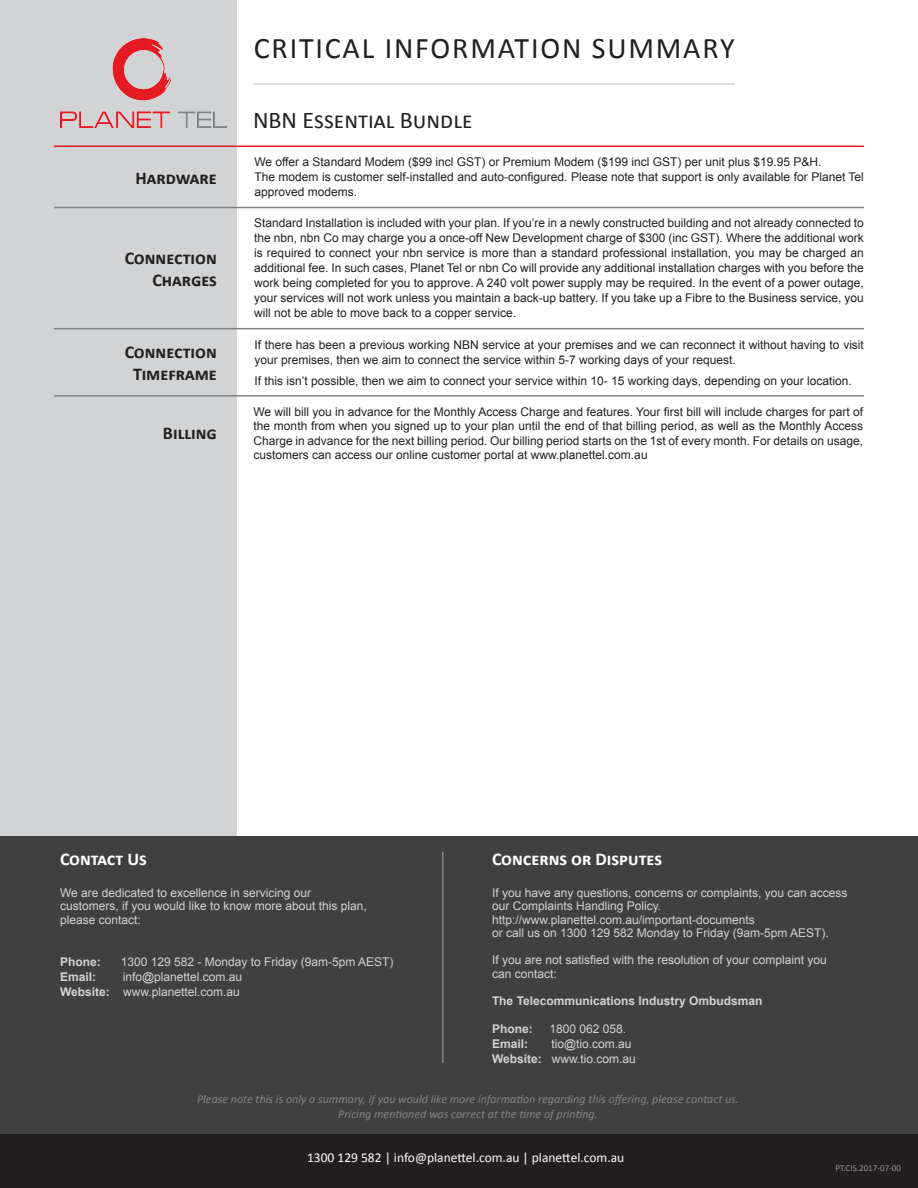
<style>
.page{position:relative;width:918px;height:1188px;background:#fff}
.page>*{position:absolute;margin:0;border:0;box-sizing:border-box;transform-origin:0 0}
.t1{font:30px "Calibri";letter-spacing:.06em;color:#231f20}
.t2{font:24px "Calibri";color:#231f20}
.t3{font:700 18px/21.6px "Calibri";color:#231f20;text-align:right}
.t4{font:700 18px "Calibri";color:#fff}
.t5{font:13.5px "Calibri";color:#fff}
.t6{font:12px/15px "Arial";color:#231f20;text-align:justify}
.t7{font:12px/13.5px "Arial";color:#d1d3d4}
.t8{font:italic 12px/14.4px "Calibri";color:#808284;text-align:center}
.t9{font:700 12px "Arial";color:#d1d3d4}
.t10{font:9px "Calibri";color:#939598}
.s1{font-weight:700}
</style>
<div class="page">
<div style="left:1px;top:1px;width:236px;height:1186px;background:#d1d3d4"></div>
<img style="left:61px;top:38px;width:165px;height:90px">
<div style="left:0;top:836px;width:918px;height:351px;background:#404040"></div>
<div style="left:0;top:1134px;width:918px;height:53px;background:#231f20"></div>
<hr style="left:442px;top:852px;width:2px;height:211px;background:#808284">
<hr style="left:54px;top:146px;width:810px;height:1px;background:#e21a23">
<hr style="left:54px;top:207px;width:810px;height:1px;background:#808284">
<hr style="left:54px;top:395px;width:810px;height:2px;background:#808284">
<hr style="left:54px;top:328px;width:810px;height:1px;background:#808284">
<hr style="left:254px;top:83px;width:481px;height:2px;background:#d1d3d4">
<h1 class="t1" style="left:254px;top:29px;width:482px">CRITICAL INFORMATION SUMMARY</h1>
<h3 class="t3" style="left:136px;top:166px;width:83px">Hardware</h3>
<h3 class="t3" style="left:125px;top:246px;width:94px">Connection<br>Charges</h3>
<h3 class="t3" style="left:125px;top:341px;width:94px;text-align:center">Connection<br>Timeframe</h3>
<h3 class="t3" style="left:163px;top:421px;width:55px">Billing</h3>
<p class="t2" style="left:253px;top:105px;width:221px">NBN Essential Bundle</p>
<p class="t6" style="left:254px;top:155px;width:611px;text-align:left">We offer a Standard Modem ($99 incl GST) or Premium Modem ($199 incl GST) per unit plus $19.95 P&amp;H.<br>The modem is customer self-installed and auto-configured. Please note that support is only available for Planet Tel approved modems.</p>
<p class="t6" style="left:254px;top:216px;width:611px">Standard Installation is included with your plan. If you’re in a newly constructed building and not already connected to the nbn, nbn Co may charge you a once-off New Development charge of $300 (inc GST). Where the additional work is required to connect your nbn service is more than a standard professional installation, you may be charged an additional fee. In such cases, Planet Tel or nbn Co will provide any additional installation charges with you before the work being completed for you to approve. A 240 volt power supply may be required. In the event of a power outage, your services will not work unless you maintain a back-up battery. If you take up a Fibre to the Business service, you will not be able to move back to a copper service.</p>
<p class="t6" style="left:254px;top:337px;width:611px">If there has been a previous working NBN service at your premises and we can reconnect it without having to visit your premises, then we aim to connect the service within 5-7 working days of your request.</p>
<p class="t6" style="left:254px;top:373px;width:599px">If this isn’t possible, then we aim to connect your service within 10- 15 working days, depending on your location.</p>
<p class="t6" style="left:254px;top:405px;width:611px;line-height:14.4px">We will bill you in advance for the Monthly Access Charge and features. Your first bill will include charges for part of the month from when you signed up to your plan until the end of that billing period, as well as the Monthly Access Charge in advance for the next billing period. Our billing period starts on the 1st of every month. For details on usage, customers can access our online customer portal at www.planettel.com.au</p>
<h3 class="t4" style="left:60px;top:848px;width:88px">Contact Us</h3>
<p class="t7" style="left:60px;top:886px;width:308px">We are dedicated to excellence in servicing our customers, if you would like to know more about this plan, please contact:</p>
<p class="t9" style="left:60px;top:954px;width:42px">Phone:</p>
<p class="t7" style="left:121px;top:955px;width:274px">1300 129 582 - Monday to Friday (9am-5pm AEST)</p>
<p class="t9" style="left:60px;top:969px;width:38px">Email:</p>
<p class="t7" style="left:60px;top:969px;width:184px;line-height:15px;text-align:right">info@planettel.com.au<br><span class="s1">Website:</span> www.planettel.com.au</p>
<h3 class="t4" style="left:492px;top:848px;width:172px">Concerns or Disputes</h3>
<p class="t7" style="left:492px;top:886px;width:357px">If you have any questions, concerns or complaints, you can access our Complaints Handling Policy. http://www.planettel.com.au/important-documents<br>or call us on 1300 129 582 Monday to Friday (9am-5pm AEST).</p>
<p class="t7" style="left:492px;top:953px;width:336px">If you are not satisfied with the resolution of your complaint you can contact:</p>
<p class="t9" style="left:492px;top:993px;width:272px">The Telecommunications Industry Ombudsman</p>
<p class="t9" style="left:492px;top:1021px;width:42px">Phone:</p>
<p class="t7" style="left:549px;top:1022px;width:78px">1800 062 058.</p>
<p class="t9" style="left:492px;top:1036px;width:38px">Email:</p>
<p class="t7" style="left:492px;top:1037px;width:145px;line-height:15px;text-indent:59px">tio@tio.com.au<br><span class="s1">Website:</span> www.tio.com.au</p>
<p class="t8" style="left:197px;top:1092px;width:543px">Please note this is only a summary, if you would like more information regarding this offering, please contact us.<br>Pricing mentioned was correct at the time of printing.</p>
<p class="t5" style="left:307px;top:1150px;width:319px">1300 129 582 | info@planettel.com.au | planettel.com.au</p>
<p class="t10" style="left:835px;top:1163px;width:67px">PT.CIS.2017-07-00</p>
</div>
